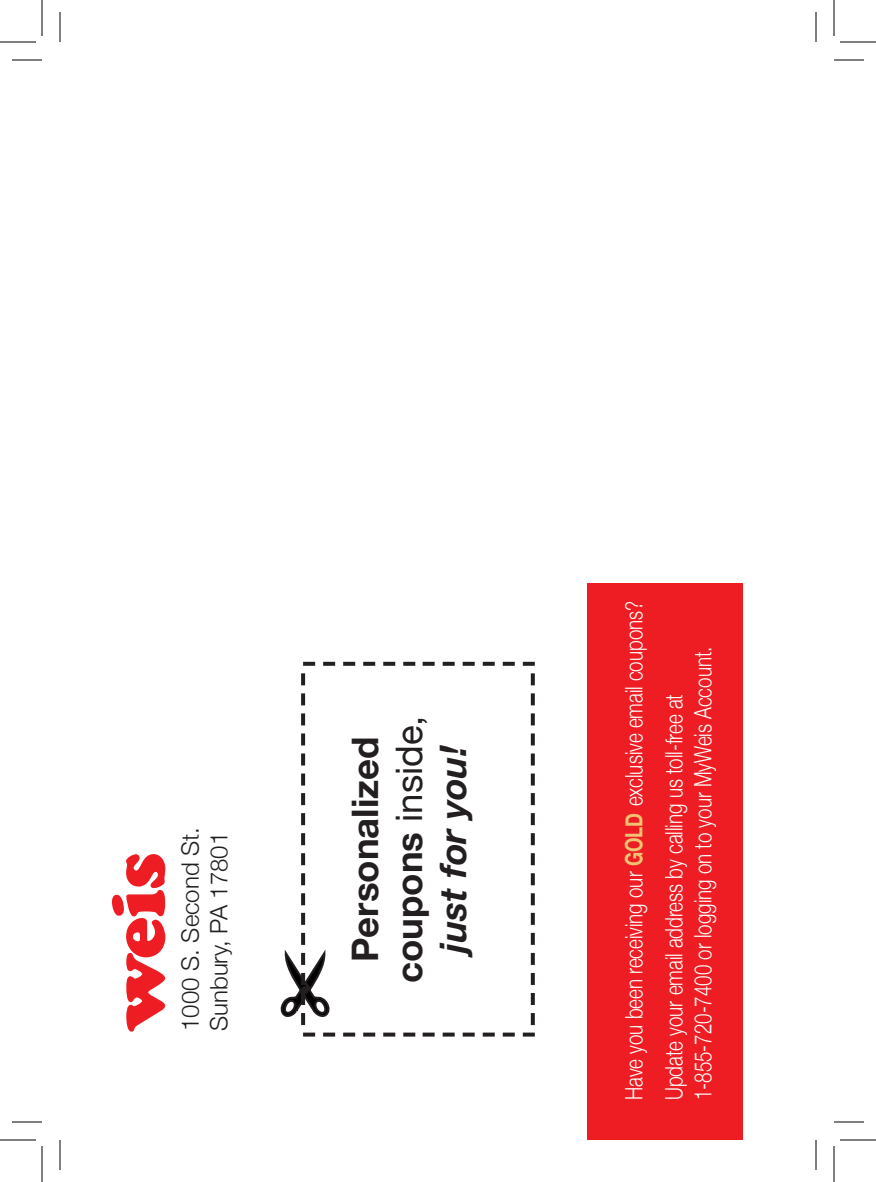
<style>
.page{position:relative;width:876px;height:1182px;background:#fff}
.page>*{position:absolute;margin:0;border:0;box-sizing:border-box;transform-origin:0 0}
.t1{font:900 74.8px "Cooper";color:#ee1d23}
.t2{font:700 36.6px/43.8px "Helvetica Neue";color:#231f20;text-align:center}
.t3{font:300 24px "Helvetica Neue";color:#fff;scale:.78 1}
.t4{font:300 24px "Helvetica Neue";color:#231f20}
.s1{font-weight:400}
.s2{font-style:italic}
.s3{font-weight:700;color:#efc372}
</style>
<div class="page">
<div style="left:588px;top:583px;width:155px;height:557px;background:#ee1d23"></div>
<svg style="left:303px;top:662px;width:112px;height:4px"></svg>
<svg style="left:303px;top:1033px;width:112px;height:4px"></svg>
<svg style="left:423px;top:662px;width:112px;height:4px"></svg>
<svg style="left:423px;top:1033px;width:112px;height:4px"></svg>
<svg style="left:531px;top:673px;width:4px;height:113px"></svg>
<svg style="left:301px;top:673px;width:4px;height:113px"></svg>
<svg style="left:531px;top:793px;width:4px;height:112px"></svg>
<svg style="left:301px;top:793px;width:4px;height:112px"></svg>
<svg style="left:531px;top:913px;width:4px;height:112px"></svg>
<svg style="left:280px;top:913px;width:50px;height:112px"></svg>
<hr style="left:12px;top:60px;width:30px;height:1px;background:#000">
<hr style="left:834px;top:60px;width:30px;height:1px;background:#000">
<hr style="left:12px;top:1122px;width:30px;height:1px;background:#000">
<hr style="left:834px;top:1122px;width:30px;height:1px;background:#000">
<hr style="left:60px;top:12px;width:1px;height:30px;background:#000">
<hr style="left:60px;top:1140px;width:1px;height:30px;background:#000">
<hr style="left:816px;top:12px;width:1px;height:30px;background:#000">
<hr style="left:816px;top:1140px;width:1px;height:30px;background:#000">
<hr style="left:0;top:42px;width:36px;height:1px;background:#000">
<hr style="left:840px;top:42px;width:36px;height:1px;background:#000">
<hr style="left:0;top:1140px;width:36px;height:1px;background:#000">
<hr style="left:840px;top:1140px;width:36px;height:1px;background:#000">
<hr style="left:42px;top:0;width:1px;height:36px;background:#000">
<hr style="left:42px;top:1146px;width:1px;height:36px;background:#000">
<hr style="left:834px;top:0;width:1px;height:36px;background:#000">
<hr style="left:834px;top:1146px;width:1px;height:36px;background:#000">
<p class="t1" style="left:92px;top:1031px;width:180px;rotate:-90deg">weis</p>
<p class="t4" style="left:176px;top:1031px;width:206px;rotate:-90deg">1000 S. Second St.</p>
<p class="t4" style="left:204px;top:1031px;width:201px;rotate:-90deg">Sunbury, PA 17801</p>
<p class="t2" style="left:343px;top:983px;width:269px;rotate:-90deg">Personalized coupons <span class="s1">inside, </span><span class="s2">just for you!</span></p>
<p class="t3" style="left:619px;top:1100px;width:642px;rotate:-90deg">Have you been receiving our <span class="s3">GOLD</span> exclusive email coupons?</p>
<p class="t3" style="left:688px;top:1100px;width:583px;rotate:-90deg">1-855-720-7400 or logging on to your MyWeis Account.</p>
<p class="t3" style="left:659px;top:1100px;width:522px;rotate:-90deg">Update your email address by calling us toll-free at</p>
</div>
